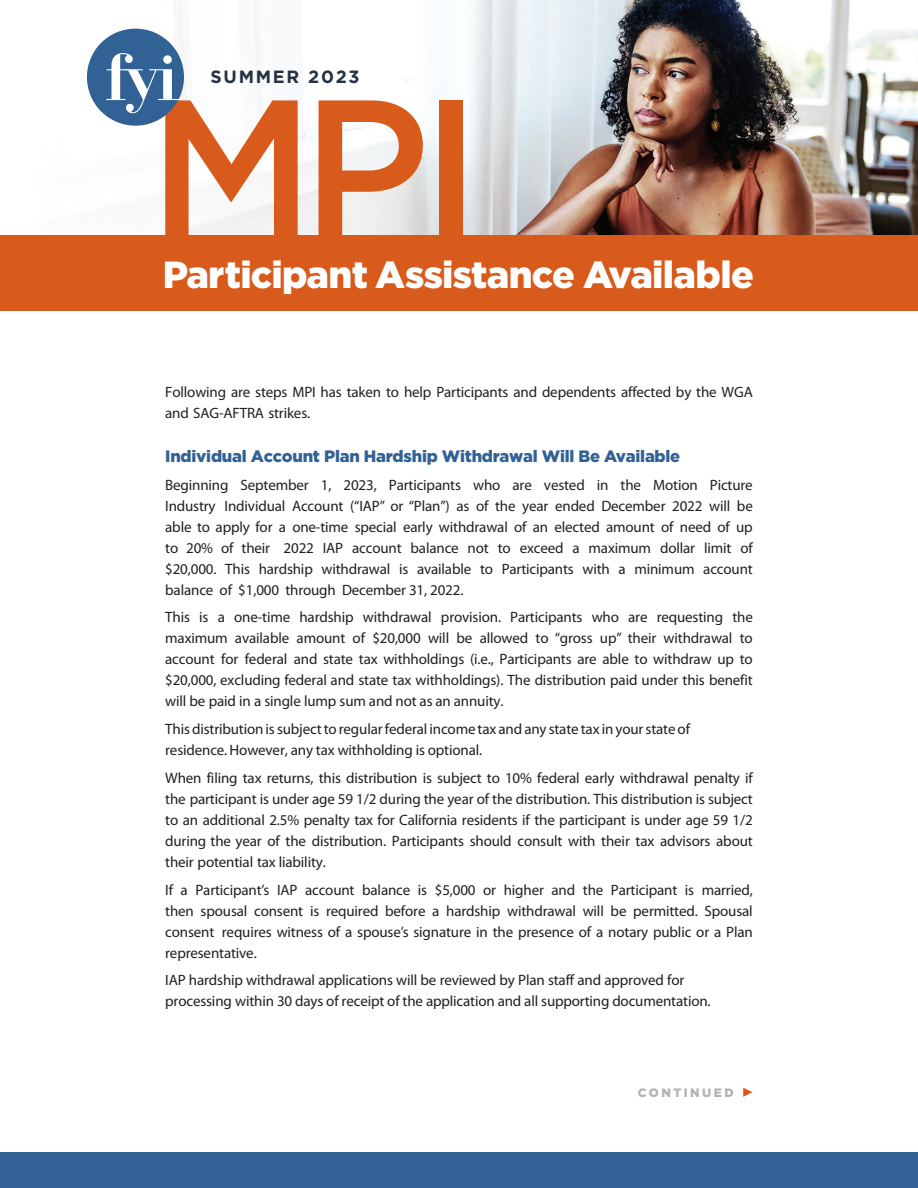
<style>
.page{position:relative;width:918px;height:1188px;background:#fff}
.page>*{position:absolute;margin:0;border:0;box-sizing:border-box;transform-origin:0 0}
.services{font:500 192.45px "Gotham";color:#d95b1c}
.t1{font:900 37.65px "Gotham";letter-spacing:-.02em;color:#fff}
.t2{font:700 17.7px "Gotham";letter-spacing:.1em;color:#273241}
.services-2{font:900 16.5px "Gotham";letter-spacing:-.015em;color:#326195}
.services-3{font:15px/21px "Myriad Pro";letter-spacing:-.01em;color:#231f20;text-align:justify}
.services-4{font:900 12.15px "Gotham";letter-spacing:.2em;color:#b2b3b7}
</style>
<div class="page">
<img style="left:86px;top:0;width:832px;height:235px">
<div style="left:0;top:235px;width:918px;height:76px;background:#d95b1c"></div>
<div style="left:0;top:1153px;width:918px;height:35px;background:#326195"></div>
<div style="left:87px;top:29px;width:97px;height:97px;background:#326195;border-radius:50%"></div>
<svg style="left:106px;top:53px;width:74px;height:60px"></svg>
<p class="t2" style="left:210px;top:65px;width:151px">SUMMER 2023</p>
<p class="services" style="left:148px;top:41px;width:335px">mpi</p>
<p class="t1" style="left:163px;top:249px;width:593px">Participant Assistance Available</p>
<p class="services-3" style="left:165px;top:381px;width:589px">Following are steps MPI has taken to help Participants and dependents affected by the WGA and SAG-AFTRA strikes.</p>
<p class="services-2" style="left:165px;top:445px;width:517px">Individual Account Plan Hardship Withdrawal Will Be Available</p>
<p class="services-3" style="left:165px;top:474px;width:589px">Beginning September 1, 2023, Participants who are vested in the Motion Picture Industry Individual Account (“IAP” or “Plan”) as of the year ended December 2022 will be able to apply for a one-time special early withdrawal of an elected amount of need of up to 20% of their 2022 IAP account balance not to exceed a maximum dollar limit of $20,000. This hardship withdrawal is available to Participants with a minimum account balance of $1,000 through December 31, 2022.</p>
<p class="services-3" style="left:165px;top:607px;width:589px">This is a one-time hardship withdrawal provision. Participants who are requesting the maximum available amount of $20,000 will be allowed to “gross up” their withdrawal to account for federal and state tax withholdings (i.e., Participants are able to withdraw up to $20,000, excluding federal and state tax withholdings). The distribution paid under this benefit will be paid in a single lump sum and not as an annuity.</p>
<p class="services-3" style="left:165px;top:719px;width:526px">This distributionis subject to regular federal income tax and any state tax in your state of residence. However, any tax withholding is optional.</p>
<p class="services-3" style="left:165px;top:768px;width:589px">When filing tax returns, this distribution is subject to 10% federal early withdrawal penalty if the participant is under age 59 1/2 during the year of the distribution. This distribution is subject to an additional 2.5% penalty tax for California residents if the participant is under age 59 1/2 during the year of the distribution. Participants should consult with their tax advisors about their potential tax liability.</p>
<p class="services-3" style="left:165px;top:879px;width:589px">If a Participant’s IAP account balance is $5,000 or higher and the Participant is married, then spousal consent is required before a hardship withdrawal will be permitted. Spousal consent requires witness of a spouse’s signature in the presence of a notary public or a Plan representative.</p>
<p class="services-3" style="left:165px;top:970px;width:547px">IAP hardship withdrawal applications will be reviewed by Plan staff and approved for processing within 30 days of receipt of the application and all supporting documentation.</p>
<p class="services-4" style="left:638px;top:1084px;width:97px">CONTINUED</p>
</div>
